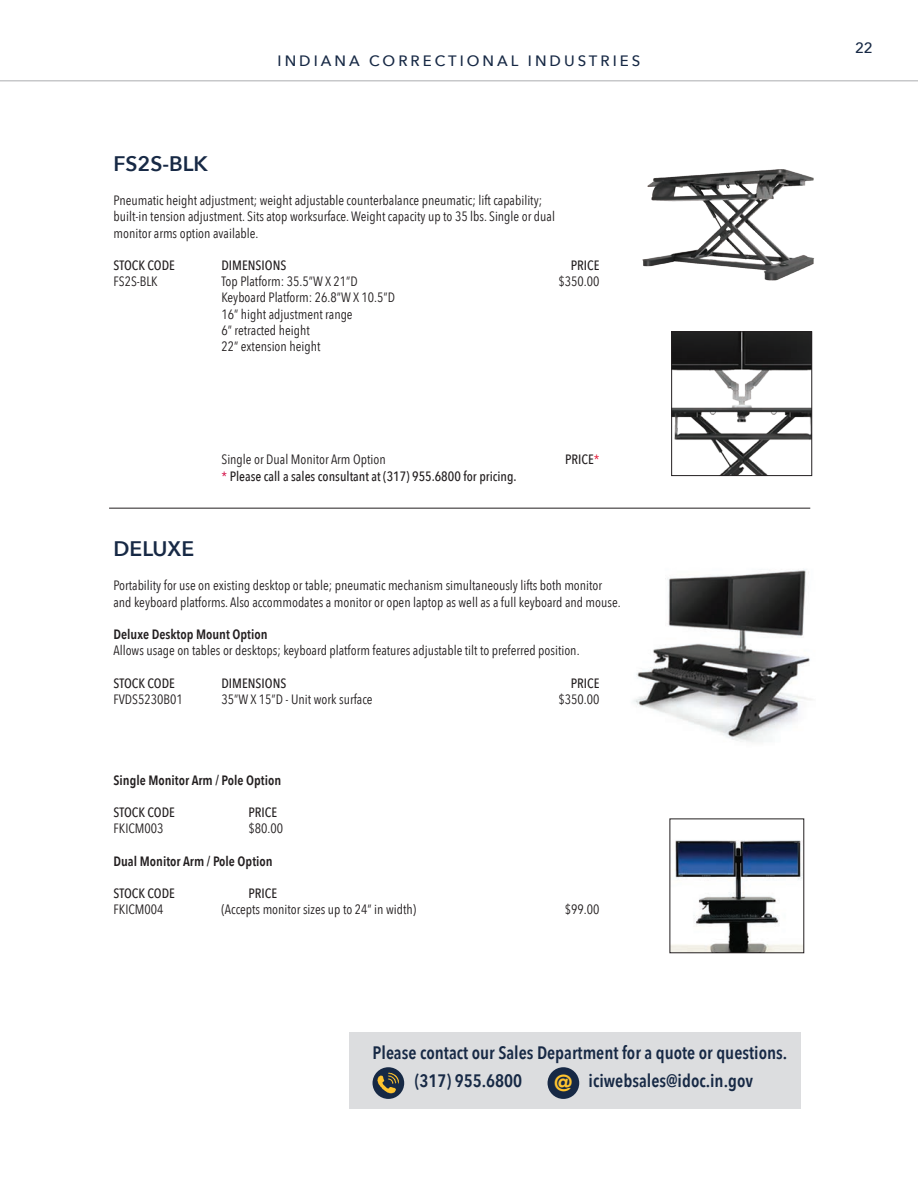
<style>
.page{position:relative;width:918px;height:1188px;background:#fff}
.page>*{position:absolute;margin:0;border:0;box-sizing:border-box;transform-origin:0 0}
.t1{font:900 22.95px "Avenir";color:#ffc42f}
.t2{font:600 21px "Avenir Next";color:#172945}
.t3{font:600 18px "Avenir Next Condensed";color:#172945}
.t4{font:500 15px "Avenir Next";letter-spacing:.2em;color:#172945}
.t5{font:13.5px "Avenir Next Condensed";color:#231f20}
.t6{font:500 13.5px "Avenir Next Condensed";color:#231f20}
.t7{font:600 13.5px "Avenir Next Condensed";color:#231f20}
.s1{font-weight:400;color:#e51836}
.s2{font-weight:400;color:#d20d44}
</style>
<div class="page">
<hr style="left:0;top:80px;width:918px;height:2px;background:#c7c8ca">
<img style="left:642px;top:169px;width:172px;height:112px">
<img style="left:673px;top:333px;width:137px;height:141px">
<div style="left:671px;top:331px;width:141px;height:145px;border:1px solid #231f20"></div>
<img style="left:633px;top:569px;width:179px;height:173px">
<img style="left:671px;top:840px;width:131px;height:111px">
<div style="left:349px;top:1032px;width:451px;height:77px;background:#dcdddf"></div>
<div style="left:373px;top:1067px;width:31px;height:32px;background:#172945;border-radius:50%"></div>
<img style="left:378px;top:1072px;width:21px;height:22px">
<div style="left:548px;top:1067px;width:31px;height:32px;background:#172945;border-radius:50%"></div>
<hr style="left:109px;top:508px;width:701px;height:1px;background:#231f20">
<p class="t4" style="left:278px;top:48px;width:364px">INDIANA CORRECTIONAL INDUSTRIES</p>
<p class="t2" style="left:113px;top:146px;width:96px">FS2S-BLK</p>
<p class="t5" style="left:113px;top:189px;width:430px">Pneumatic height adjustment; weight adjustable counterbalance pneumatic; lift capability;</p>
<p class="t5" style="left:113px;top:205px;width:443px">built-in tension adjustment. Sits atop worksurface. Weight capacity up to 35 lbs. Single or dual</p>
<p class="t5" style="left:113px;top:221px;width:146px">monitor arms option available.</p>
<p class="t6" style="left:113px;top:257px;width:63px">STOCK CODE</p>
<p class="t6" style="left:221px;top:257px;width:66px">DIMENSIONS</p>
<p class="t6" style="left:571px;top:257px;width:30px">PRICE</p>
<p class="t5" style="left:113px;top:270px;width:46px">FS2S-BLK</p>
<p class="t5" style="left:221px;top:270px;width:138px">Top Platform: 35.5”W X 21”D</p>
<p class="t5" style="left:558px;top:270px;width:42px">$350.00</p>
<p class="t5" style="left:221px;top:286px;width:175px">Keyboard Platform: 26.8”W X 10.5”D</p>
<p class="t5" style="left:221px;top:302px;width:133px">16” hight adjustment range</p>
<p class="t5" style="left:221px;top:318px;width:90px">6” retracted height</p>
<p class="t5" style="left:221px;top:335px;width:100px">22” extension height</p>
<p class="t5" style="left:221px;top:448px;width:166px">Single or Dual Monitor Arm Option</p>
<p class="t6" style="left:565px;top:451px;width:36px">PRICE<span class="s1">*</span></p>
<p class="t6" style="left:221px;top:468px;width:297px"><span class="s2">*</span> Please call a sales consultant at (317) 955.6800 for pricing.</p>
<p class="t2" style="left:113px;top:531px;width:82px">DELUXE</p>
<p class="t5" style="left:113px;top:574px;width:490px">Portability for use on existing desktop or table; pneumatic mechanism simultaneously lifts both monitor</p>
<p class="t5" style="left:113px;top:590px;width:509px">and keyboard platforms. Also accommodates a monitor or open laptop as well as a full keyboard and mouse.</p>
<p class="t7" style="left:113px;top:623px;width:156px">Deluxe Desktop Mount Option</p>
<p class="t5" style="left:113px;top:639px;width:468px">Allows usage on tables or desktops; keyboard platform features adjustable tilt to preferred position.</p>
<p class="t6" style="left:113px;top:675px;width:63px">STOCK CODE</p>
<p class="t6" style="left:221px;top:675px;width:66px">DIMENSIONS</p>
<p class="t6" style="left:571px;top:675px;width:30px">PRICE</p>
<p class="t5" style="left:113px;top:687px;width:71px">FVDS5230B01</p>
<p class="t5" style="left:221px;top:687px;width:153px">35”W X 15”D - Unit work surface</p>
<p class="t5" style="left:558px;top:687px;width:42px">$350.00</p>
<p class="t7" style="left:113px;top:768px;width:169px">Single Monitor Arm / Pole Option</p>
<p class="t6" style="left:113px;top:804px;width:63px">STOCK CODE</p>
<p class="t6" style="left:248px;top:804px;width:30px">PRICE</p>
<p class="t5" style="left:113px;top:817px;width:52px">FKICM003</p>
<p class="t5" style="left:248px;top:817px;width:36px">$80.00</p>
<p class="t7" style="left:113px;top:849px;width:161px">Dual Monitor Arm / Pole Option</p>
<p class="t6" style="left:113px;top:885px;width:63px">STOCK CODE</p>
<p class="t6" style="left:248px;top:885px;width:30px">PRICE</p>
<p class="t5" style="left:113px;top:898px;width:52px">FKICM004</p>
<p class="t5" style="left:221px;top:898px;width:196px">(Accepts monitor sizes up to 24” in width)</p>
<p class="t5" style="left:565px;top:898px;width:36px">$99.00</p>
<p class="t3" style="left:373px;top:1037px;width:416px">Please contact our Sales Department for a quote or questions.</p>
<p class="t3" style="left:415px;top:1065px;width:109px">(317) 955.6800</p>
<p class="t1" style="left:554px;top:1064px;width:20px">@</p>
<p class="t3" style="left:589px;top:1065px;width:166px">iciwebsales@idoc.in.gov</p>
<p class="t4" style="left:855px;top:35px;width:19px">22</p>
</div>
